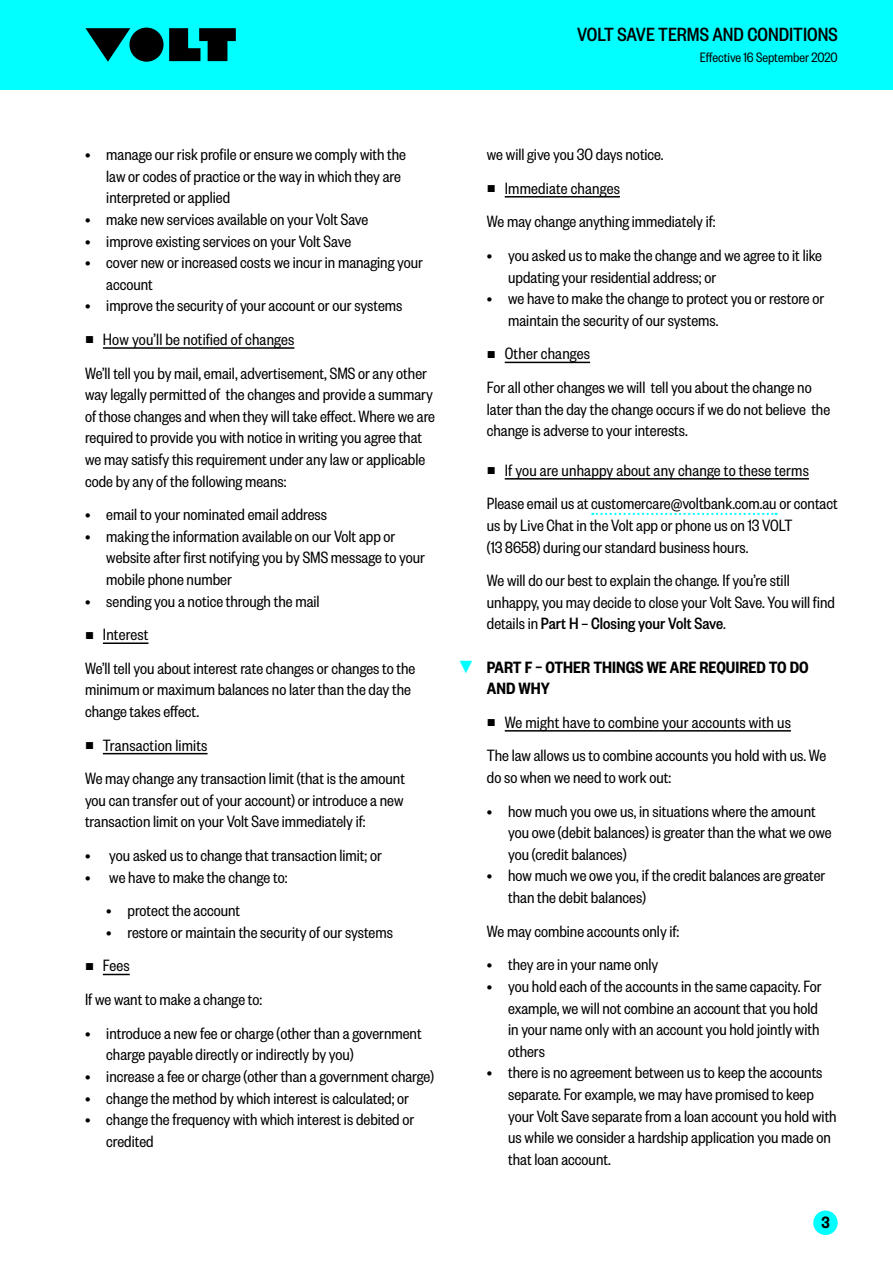
<style>
.page{position:relative;width:893px;height:1263px;background:#fff}
.page>*{position:absolute;margin:0;border:0;box-sizing:border-box;transform-origin:0 0}
.t1{font:500 21px "Founders Grotesk Cond";color:#000}
.t2{font:18px/21.6px "Founders Grotesk Cond";color:#000}
.t3{font:600 18px/21.6px "Founders Grotesk Cond";color:#000}
.t4{font:15px "Founders Grotesk Cond";color:#000}
.s1{font-family:"Arial";font-size:15px}
.s2{font-weight:500}
.s3{font-family:"Arial";font-weight:700;color:#01ffff}
</style>
<div class="page">
<div style="left:0;top:0;width:893px;height:89px;background:#01ffff"></div>
<svg style="left:169px;top:28px;width:67px;height:33px"></svg>
<div style="left:129px;top:28px;width:35px;height:34px;background:#000;border-radius:50%"></div>
<svg style="left:85px;top:28px;width:45px;height:34px"></svg>
<div style="left:813px;top:1210px;width:25px;height:25px;background:#01ffff;border-radius:50%"></div>
<hr style="left:103px;top:347px;width:191px;height:2px;background:#000">
<hr style="left:103px;top:642px;width:45px;height:2px;background:#000">
<hr style="left:103px;top:753px;width:105px;height:1px;background:#000">
<svg style="left:103px;top:974px;width:27px;height:1px"></svg>
<hr style="left:505px;top:196px;width:115px;height:2px;background:#000">
<hr style="left:505px;top:362px;width:85px;height:1px;background:#000">
<hr style="left:505px;top:478px;width:304px;height:2px;background:#000">
<svg style="left:592px;top:513px;width:185px;height:2px"></svg>
<hr style="left:505px;top:730px;width:286px;height:2px;background:#000">
<p class="t1" style="left:577px;top:22px;width:262px">VOLT SAVE TERMS AND CONDITIONS</p>
<p class="t4" style="left:700px;top:48px;width:139px">Effective 16 September 2020</p>
<p class="t2" style="left:106px;top:143px;width:301px;text-indent:-21px">• manage our risk profile or ensure we comply with the law or codes of practice or the way in which they are interpreted or applied</p>
<p class="t2" style="left:85px;top:208px;width:285px">• make new services available on your Volt Save</p>
<p class="t2" style="left:85px;top:229px;width:268px">• improve existing services on your Volt Save</p>
<p class="t2" style="left:106px;top:251px;width:318px;text-indent:-21px">• cover new or increased costs we incur in managing your account</p>
<p class="t2" style="left:85px;top:294px;width:319px">• improve the security of your account or our systems</p>
<p class="t2" style="left:85px;top:322px;width:343px;line-height:33.6px"><span class="s1">■</span> How you’ll be notified of changes<br>We’ll tell you by mail, email, advertisement, SMS or any other</p>
<p class="t2" style="left:85px;top:383px;width:351px">way legally permitted of the changes and provide a summary of those changes and when they will take effect. Where we are required to provide you with notice in writing you agree that we may satisfy this requirement under any law or applicable code by any of the following means:</p>
<p class="t2" style="left:85px;top:503px;width:244px">• email to your nominated email address</p>
<p class="t2" style="left:106px;top:525px;width:320px;text-indent:-21px">• making the information available on our Volt app or website after first notifying you by SMS message to your mobile phone number</p>
<p class="t2" style="left:85px;top:589px;width:236px">• sending you a notice through the mail</p>
<p class="t2" style="left:85px;top:617px;width:332px;line-height:33.6px"><span class="s1">■</span> Interest<br>We’ll tell you about interest rate changes or changes to the</p>
<p class="t2" style="left:85px;top:678px;width:327px">minimum or maximum balances no later than the day the change takes effect.</p>
<p class="t2" style="left:85px;top:727px;width:321px;line-height:33.6px"><span class="s1">■</span> Transaction limits<br>We may change any transaction limit (that is the amount</p>
<p class="t2" style="left:85px;top:789px;width:320px">you can transfer out of your account) or introduce a new transaction limit on your Volt Save immediately if:</p>
<p class="t2" style="left:85px;top:844px;width:298px">• you asked us to change that transaction limit; or</p>
<p class="t2" style="left:85px;top:865px;width:204px">• we have to make the change to:</p>
<p class="t2" style="left:106px;top:899px;width:135px">• protect the account</p>
<p class="t2" style="left:106px;top:921px;width:288px">• restore or maintain the security of our systems</p>
<p class="t2" style="left:85px;top:948px;width:179px;line-height:33.6px"><span class="s1">■</span> Fees<br>If we want to make a change to:</p>
<p class="t2" style="left:106px;top:1021px;width:317px;text-indent:-21px">• introduce a new fee or charge (other than a government charge payable directly or indirectly by you)</p>
<p class="t2" style="left:85px;top:1065px;width:350px">• increase a fee or charge (other than a government charge)</p>
<p class="t2" style="left:85px;top:1086px;width:326px">• change the method by which interest is calculated; or</p>
<p class="t2" style="left:106px;top:1108px;width:309px;text-indent:-21px">• change the frequency with which interest is debited or credited</p>
<p class="t2" style="left:487px;top:143px;width:178px">we will give you 30 days notice.</p>
<p class="t2" style="left:487px;top:171px;width:230px;line-height:33.6px"><span class="s1">■</span> Immediate changes<br>We may change anything immediately if:</p>
<p class="t2" style="left:508px;top:244px;width:315px;text-indent:-21px">• you asked us to make the change and we agree to it like updating your residential address; or</p>
<p class="t2" style="left:508px;top:287px;width:318px;text-indent:-21px">• we have to make the change to protect you or restore or maintain the security of our systems.</p>
<p class="t2" style="left:487px;top:336px;width:326px;line-height:33.6px"><span class="s1">■</span> Other changes<br>For all other changes we will tell you about the change no</p>
<p class="t2" style="left:487px;top:397px;width:345px">later than the day the change occurs if we do not believe the change is adverse to your interests.</p>
<p class="t2" style="left:487px;top:453px;width:352px;line-height:33.6px"><span class="s1">■</span> If you are unhappy about any change to these terms<br>Please email us at customercare@voltbank.com.au or contact</p>
<p class="t2" style="left:487px;top:514px;width:307px">us by Live Chat in the Volt app or phone us on 13 VOLT (13 8658) during our standard business hours.</p>
<p class="t2" style="left:487px;top:569px;width:350px">We will do our best to explain the change. If you’re still unhappy, you may decide to close your Volt Save. You will find details in <span class="s2">Part H – Closing your Volt Save</span>.</p>
<p class="t3" style="left:487px;top:655px;width:323px;text-indent:-30px"><span class="s3">▼</span> PART F – OTHER THINGS WE ARE REQUIRED TO DO<br>AND WHY</p>
<p class="t2" style="left:487px;top:705px;width:341px;line-height:33.6px"><span class="s1">■</span> We might have to combine your accounts with us<br>The law allows us to combine accounts you hold with us. We</p>
<p class="t2" style="left:487px;top:766px;width:186px">do so when we need to work out:</p>
<p class="t2" style="left:508px;top:799px;width:325px;text-indent:-21px">• how much you owe us, in situations where the amount you owe (debit balances) is greater than the what we owe you (credit balances)</p>
<p class="t2" style="left:508px;top:864px;width:319px;text-indent:-21px">• how much we owe you, if the credit balances are greater than the debit balances)</p>
<p class="t2" style="left:487px;top:919px;width:194px">We may combine accounts only if:</p>
<p class="t2" style="left:487px;top:953px;width:173px">• they are in your name only</p>
<p class="t2" style="left:508px;top:975px;width:315px;text-indent:-21px">• you hold each of the accounts in the same capacity. For example, we will not combine an account that you hold in your name only with an account you hold jointly with others</p>
<p class="t2" style="left:508px;top:1061px;width:330px;text-indent:-21px">• there is no agreement between us to keep the accounts separate. For example, we may have promised to keep your Volt Save separate from a loan account you hold with us while we consider a hardship application you made on that loan account.</p>
<p class="t3" style="left:821px;top:1211px;width:10px">3</p>
</div>
